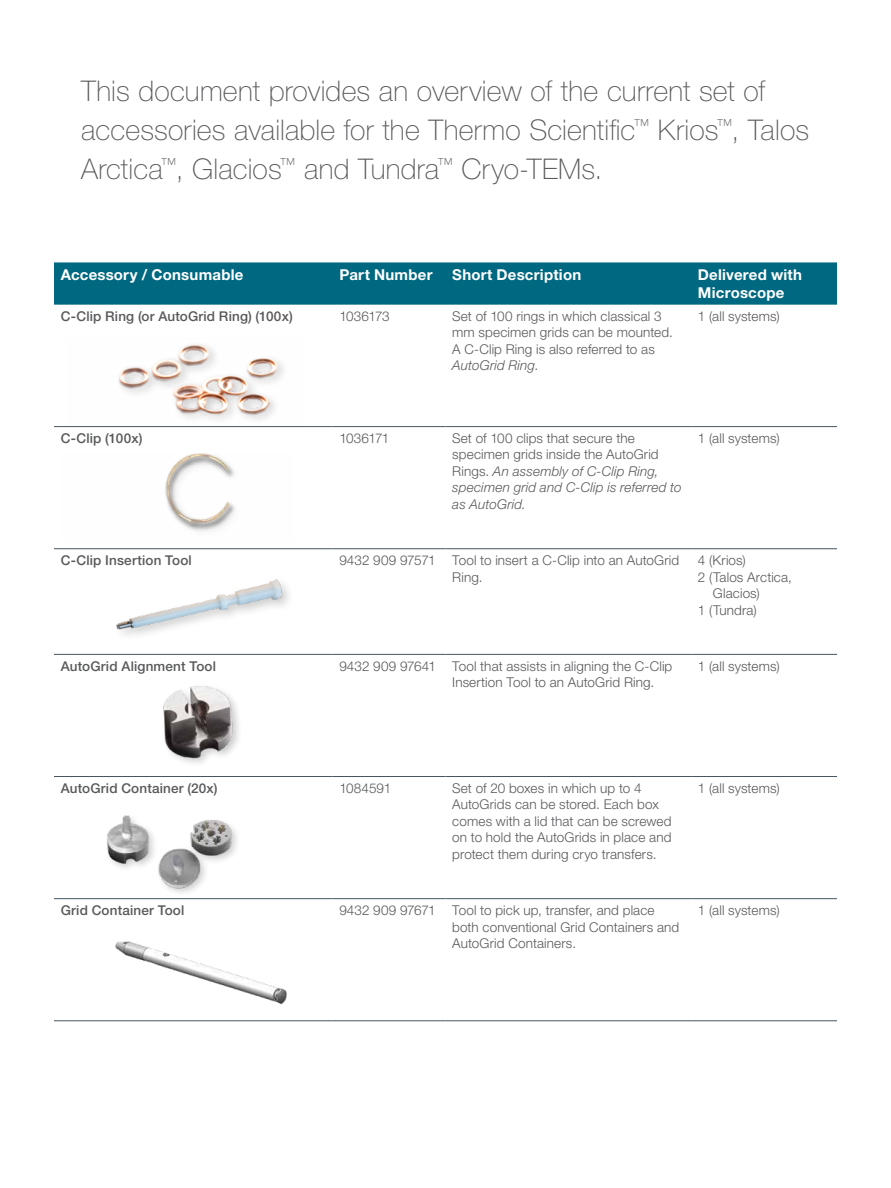
<style>
.page{position:relative;width:891px;height:1188px;background:#fff}
.page>*{position:absolute;margin:0;border:0;box-sizing:border-box;transform-origin:0 0}
.t1{font:100 28.5px/39px "Helvetica Neue LT Pro";letter-spacing:.005em;color:#58595b}
.t2{font:700 15px/18px "Helvetica Neue LT Pro";letter-spacing:.015em;color:#fff}
.t3{font:300 13.5px/16.5px "Helvetica Neue LT Pro";letter-spacing:.01em;color:#58595b}
.t4{font:italic 300 13.5px/16.5px "Helvetica Neue LT Pro";letter-spacing:.01em;color:#58595b}
.t5{font:500 13.5px "Helvetica Neue LT Pro";letter-spacing:.015em;color:#58595b}
.t6{font:300 13.5px "Helvetica Neue LT Pro";letter-spacing:-.025em;color:#58595b}
.t7{font:300 13.5px "Helvetica Neue LT Pro";letter-spacing:-.04em;color:#58595b}
.s1{font-style:italic}
.s2{font-style:normal}
</style>
<div class="page">
<div style="left:54px;top:262px;width:783px;height:43px;background:#006880"></div>
<hr style="left:333px;top:426px;width:112px;height:1px;background:#455560">
<hr style="left:446px;top:426px;width:245px;height:1px;background:#455560">
<hr style="left:691px;top:426px;width:146px;height:1px;background:#455560">
<hr style="left:54px;top:548px;width:279px;height:1px;background:#455560">
<hr style="left:333px;top:548px;width:112px;height:1px;background:#455560">
<hr style="left:446px;top:548px;width:245px;height:1px;background:#455560">
<hr style="left:691px;top:548px;width:146px;height:1px;background:#455560">
<hr style="left:333px;top:654px;width:112px;height:1px;background:#455560">
<hr style="left:446px;top:654px;width:245px;height:1px;background:#455560">
<hr style="left:691px;top:654px;width:146px;height:1px;background:#455560">
<hr style="left:333px;top:776px;width:112px;height:1px;background:#455560">
<hr style="left:446px;top:776px;width:245px;height:1px;background:#455560">
<hr style="left:691px;top:776px;width:146px;height:1px;background:#455560">
<hr style="left:333px;top:898px;width:112px;height:1px;background:#455560">
<hr style="left:446px;top:898px;width:245px;height:1px;background:#455560">
<hr style="left:691px;top:898px;width:146px;height:1px;background:#455560">
<hr style="left:333px;top:1021px;width:112px;height:1px;background:#455560">
<hr style="left:446px;top:1021px;width:245px;height:1px;background:#455560">
<hr style="left:691px;top:1021px;width:146px;height:1px;background:#455560">
<hr style="left:54px;top:426px;width:279px;height:1px;background:#455560">
<hr style="left:54px;top:654px;width:279px;height:1px;background:#455560">
<hr style="left:54px;top:776px;width:279px;height:1px;background:#455560">
<hr style="left:54px;top:898px;width:279px;height:1px;background:#455560">
<hr style="left:54px;top:1021px;width:279px;height:1px;background:#455560">
<img style="left:118px;top:344px;width:166px;height:76px">
<img style="left:165px;top:454px;width:70px;height:78px">
<img style="left:116px;top:579px;width:173px;height:56px">
<img style="left:163px;top:686px;width:76px;height:77px">
<img style="left:78px;top:815px;width:164px;height:84px">
<img style="left:115px;top:941px;width:172px;height:63px">
<h1 class="t1" style="left:81px;top:71px;width:730px">This document provides an overview of the current set of accessories available for the Thermo Scientific<sup>™</sup> Krios<sup>™</sup>, Talos<br>Arctica<sup>™</sup>, Glacios<sup>™</sup> and Tundra<sup>™</sup> Cryo-TEMs.</h1>
<p class="t2" style="left:61px;top:265px;width:184px">Accessory / Consumable</p>
<p class="t2" style="left:339px;top:265px;width:95px">Part Number</p>
<p class="t2" style="left:452px;top:265px;width:131px">Short Description</p>
<p class="t2" style="left:698px;top:265px;width:106px">Delivered with<br>Microscope</p>
<p class="t5" style="left:61px;top:308px;width:234px">C-Clip Ring (or AutoGrid Ring) (100x)</p>
<p class="t6" style="left:339px;top:308px;width:52px">1036173</p>
<p class="t3" style="left:452px;top:308px;width:222px">Set of 100 rings in which classical 3 mm specimen grids can be mounted.<br>A C-Clip Ring is also referred to as<br><span class="s1">AutoGrid Ring</span>.</p>
<p class="t3" style="left:698px;top:308px;width:83px">1 (all systems)</p>
<p class="t5" style="left:61px;top:430px;width:83px">C-Clip (100x)</p>
<p class="t7" style="left:339px;top:430px;width:51px">1036171</p>
<p class="t4" style="left:452px;top:430px;width:231px"><span class="s2">Set of 100 clips that secure the specimen grids inside the AutoGrid<br>Rings.</span> An assembly of C-Clip Ring, specimen grid and C-Clip is referred to as AutoGrid.</p>
<p class="t3" style="left:698px;top:430px;width:83px">1 (all systems)</p>
<p class="t5" style="left:61px;top:552px;width:133px">C-Clip Insertion Tool</p>
<p class="t3" style="left:452px;top:552px;width:229px;text-indent:-113px">9432 909 97571 Tool to insert a C-Clip into an AutoGrid<br>Ring.</p>
<p class="t3" style="left:698px;top:552px;width:49px">4 (Krios)</p>
<p class="t3" style="left:698px;top:568px;width:96px">2 (Talos Arctica,</p>
<p class="t3" style="left:713px;top:585px;width:48px">Glacios)</p>
<p class="t3" style="left:698px;top:601px;width:60px">1 (Tundra)</p>
<p class="t5" style="left:61px;top:658px;width:157px">AutoGrid Alignment Tool</p>
<p class="t3" style="left:452px;top:657px;width:222px;text-indent:-113px">9432 909 97641 Tool that assists in aligning the C-Clip<br>Insertion Tool to an AutoGrid Ring.</p>
<p class="t3" style="left:698px;top:657px;width:83px">1 (all systems)</p>
<p class="t5" style="left:61px;top:780px;width:158px">AutoGrid Container (20x)</p>
<p class="t3" style="left:339px;top:780px;width:53px">1084591</p>
<p class="t3" style="left:452px;top:780px;width:221px">Set of 20 boxes in which up to 4<br>AutoGrids can be stored. Each box comes with a lid that can be screwed on to hold the AutoGrids in place and protect them during cryo transfers.</p>
<p class="t3" style="left:698px;top:780px;width:83px">1 (all systems)</p>
<p class="t5" style="left:61px;top:902px;width:125px">Grid Container Tool</p>
<p class="t3" style="left:452px;top:902px;width:229px;text-indent:-113px">9432 909 97671 Tool to pick up, transfer, and place both conventional Grid Containers and<br>AutoGrid Containers.</p>
<p class="t3" style="left:698px;top:902px;width:83px">1 (all systems)</p>
</div>
